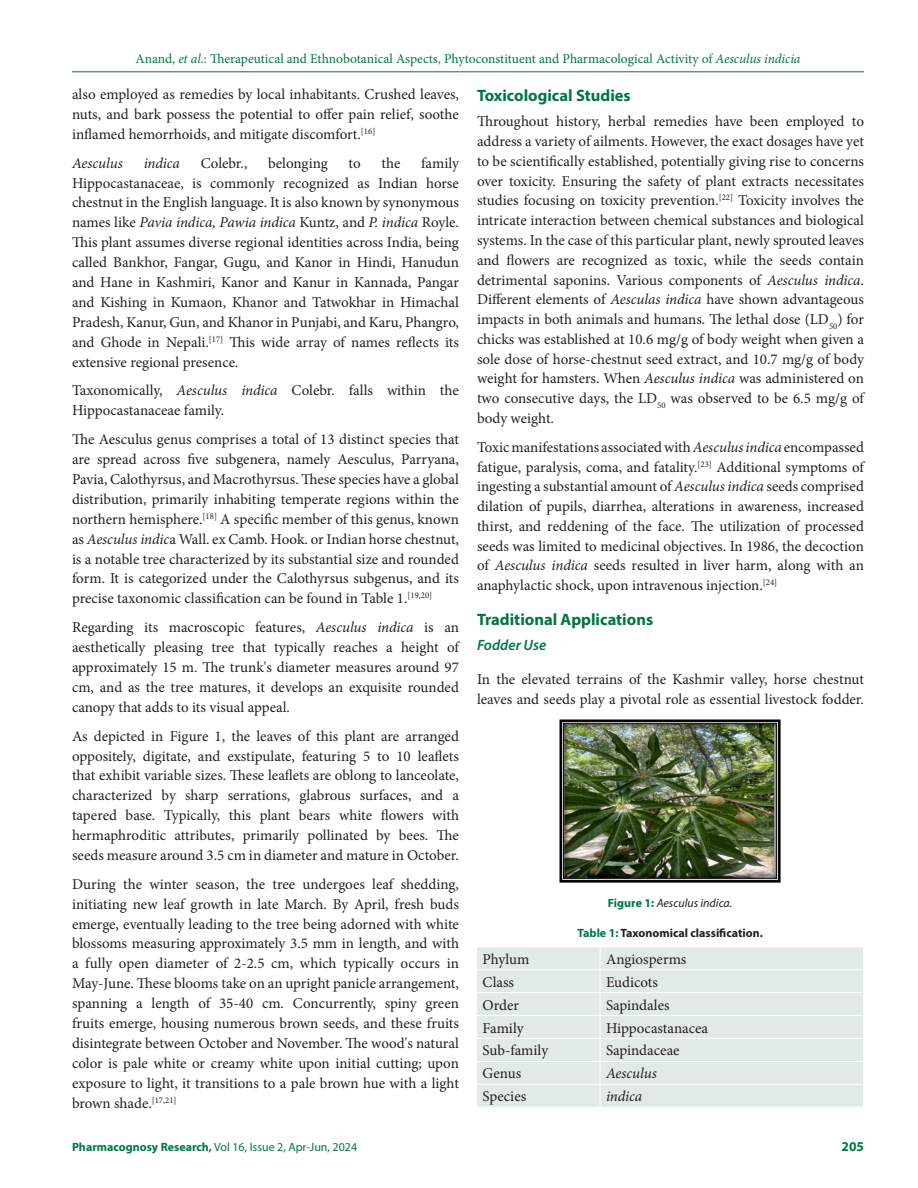
<style>
.page{position:relative;width:918px;height:1188px;background:#fff}
.page>*{position:absolute;margin:0;border:0;box-sizing:border-box;transform-origin:0 0}
.Heading_2{font:700 16.5px "Myriad Pro";color:#007645}
.Body_text{font:15px/20px "Minion Pro";color:#231f20;text-align:justify}
.Body_text__FO{font:15px/19.8px "Minion Pro";color:#231f20;text-align:justify}
.Table_Body{font:15px "Minion Pro";color:#231f20}
.Body_text-2{font:italic 15px "Minion Pro";letter-spacing:-.005em;color:#231f20}
.Table_Body-2{font:italic 15px "Minion Pro";letter-spacing:-.005em;color:#231f20}
.Heading_3_after_head{font:italic 600 15px "Myriad Pro";color:#007645}
.t1{font:13.5px "Minion Pro";color:#007645}
.t2{font:700 13.5px "Myriad Pro";color:#007645}
.t3{font:12px "Myriad Pro";color:#007645}
.Table_Caption{font:700 12px "Myriad Pro";color:#231f20}
.FIG_Caption{font:italic 12px "Myriad Pro";color:#231f20}
.s1{font-style:italic}
.s2{font-weight:700;font-style:normal;color:#007645}
.s3{color:#007645}
.s4{font-weight:700}
</style>
<div class="page">
<hr style="left:72px;top:72px;width:792px;height:1px;background:#007645">
<div style="left:477px;top:948px;width:386px;height:159px;background:#e1eae3"></div>
<hr style="left:476px;top:969px;width:124px;height:1px;background:#fff">
<hr style="left:600px;top:969px;width:264px;height:1px;background:#fff">
<hr style="left:476px;top:992px;width:124px;height:1px;background:#fff">
<hr style="left:600px;top:992px;width:264px;height:1px;background:#fff">
<hr style="left:476px;top:1015px;width:124px;height:1px;background:#fff">
<hr style="left:600px;top:1015px;width:264px;height:1px;background:#fff">
<hr style="left:476px;top:1038px;width:124px;height:1px;background:#fff">
<hr style="left:600px;top:1038px;width:264px;height:1px;background:#fff">
<hr style="left:476px;top:1061px;width:124px;height:1px;background:#fff">
<hr style="left:600px;top:1061px;width:264px;height:1px;background:#fff">
<hr style="left:476px;top:1084px;width:124px;height:1px;background:#fff">
<hr style="left:600px;top:1084px;width:264px;height:1px;background:#fff">
<svg style="left:600px;top:947px;width:1px;height:160px"></svg>
<img style="left:559px;top:719px;width:222px;height:164px">
<p class="t1" style="left:135px;top:50px;width:667px">Anand, <span class="s1">et al.</span>: Therapeutical and Ethnobotanical Aspects, Phytoconstituent and Pharmacological Activity of <span class="s1">Aesculus indicia</span></p>
<p class="Body_text__FO" style="left:72px;top:84px;width:389px">also employed as remedies by local inhabitants. Crushed leaves, nuts, and bark possess the potential to offer pain relief, soothe inflamed hemorrhoids, and mitigate discomfort.<sup>[16]</sup></p>
<p class="Body_text-2" style="left:72px;top:153px;width:52px">Aesculus</p>
<p class="Body_text-2" style="left:144px;top:153px;width:38px">indica</p>
<p class="Body_text" style="left:201px;top:153px;width:48px">Colebr.,</p>
<p class="Body_text" style="left:268px;top:153px;width:61px">belonging</p>
<p class="Body_text" style="left:349px;top:153px;width:14px">to</p>
<p class="Body_text" style="left:381px;top:153px;width:20px">the</p>
<p class="Heading_2" style="left:477px;top:84px;width:155px">Toxicological Studies</p>
<p class="Body_text__FO" style="left:477px;top:112px;width:389px">Throughout history, herbal remedies have been employed to address a variety of ailments. However, the exact dosages have yet to be scientifically established, potentially giving rise to concerns over toxicity. Ensuring the safety of plant extracts necessitates studies focusing on toxicity prevention.<sup>[22]</sup> Toxicity involves the intricate interaction between chemical substances and biological systems. In the case of this particular plant, newly sprouted leaves and flowers are recognized as toxic, while the seeds contain detrimental saponins. Various components of <span class="s1">Aesculus indica</span>.<br>Different elements of <span class="s1">Aesculas indica</span> have shown advantageous impacts in both animals and humans. The lethal dose (LD<sub>50</sub>) for chicks was established at 10.6 mg/g of body weight when given a sole dose of horse-chestnut seed extract, and 10.7 mg/g of body weight for hamsters. When <span class="s1">Aesculus indica</span> was administered on two consecutive days, the LD<sub>50</sub> was observed to be 6.5 mg/g of body weight.</p>
<p class="Body_text" style="left:477px;top:437px;width:389px">Toxic manifestations associated with <span class="s1">Aesculus indica</span> encompassed fatigue, paralysis, coma, and fatality.<sup>[23]</sup> Additional symptoms of ingesting a substantial amount of <span class="s1">Aesculus indica</span> seeds comprised dilation of pupils, diarrhea, alterations in awareness, increased thirst, and reddening of the face. The utilization of processed seeds was limited to medicinal objectives. In 1986, the decoction of <span class="s1">Aesculus indica</span> seeds resulted in liver harm, along with an anaphylactic shock, upon intravenous injection.<sup>[24]</sup></p>
<p class="Heading_2" style="left:477px;top:609px;width:178px">Traditional Applications</p>
<p class="Heading_3_after_head" style="left:477px;top:635px;width:71px">Fodder Use</p>
<p class="Body_text" style="left:477px;top:670px;width:389px">In the elevated terrains of the Kashmir valley, horse chestnut leaves and seeds play a pivotal role as essential livestock fodder.</p>
<p class="Body_text" style="left:72px;top:153px;width:389px;text-indent:349px">family Hippocastanaceae, is commonly recognized as Indian horse chestnut in the English language. It is also known by synonymous names like <span class="s1">Pavia indica, Pawia indica</span> Kuntz, and <span class="s1">P. indica</span> Royle.<br>This plant assumes diverse regional identities across India, being called Bankhor, Fangar, Gugu, and Kanor in Hindi, Hanudun and Hane in Kashmiri, Kanor and Kanur in Kannada, Pangar and Kishing in Kumaon, Khanor and Tatwokhar in Himachal Pradesh, Kanur, Gun, and Khanor in Punjabi, and Karu, Phangro, and Ghode in Nepali.<sup>[17]</sup> This wide array of names reflects its extensive regional presence.</p>
<p class="Body_text" style="left:72px;top:381px;width:388px">Taxonomically, <span class="s1">Aesculus indica</span> Colebr. falls within the<br>Hippocastanaceae family.</p>
<p class="Body_text" style="left:72px;top:430px;width:389px">The Aesculus genus comprises a total of 13 distinct species that are spread across five subgenera, namely Aesculus, Parryana, Pavia, Calothyrsus, and Macrothyrsus. These species have a global distribution, primarily inhabiting temperate regions within the northern hemisphere.<sup>[18]</sup> A specific member of this genus, known as <span class="s1">Aesculus indic</span>a Wall. ex Camb. Hook. or Indian horse chestnut, is a notable tree characterized by its substantial size and rounded form. It is categorized under the Calothyrsus subgenus, and its precise taxonomic classification can be found in Table 1.<sup>[19,20]</sup></p>
<p class="Body_text" style="left:72px;top:618px;width:389px">Regarding its macroscopic features, <span class="s1">Aesculus indica</span> is an aesthetically pleasing tree that typically reaches a height of approximately 15 m. The trunk's diameter measures around 97 cm, and as the tree matures, it develops an exquisite rounded canopy that adds to its visual appeal.</p>
<p class="Body_text" style="left:72px;top:726px;width:389px">As depicted in Figure 1, the leaves of this plant are arranged oppositely, digitate, and exstipulate, featuring 5 to 10 leaflets that exhibit variable sizes. These leaflets are oblong to lanceolate, characterized by sharp serrations, glabrous surfaces, and a tapered base. Typically, this plant bears white flowers with hermaphroditic attributes, primarily pollinated by bees. The seeds measure around 3.5 cm in diameter and mature in October.</p>
<p class="Body_text" style="left:72px;top:874px;width:389px">During the winter season, the tree undergoes leaf shedding, initiating new leaf growth in late March. By April, fresh buds emerge, eventually leading to the tree being adorned with white blossoms measuring approximately 3.5 mm in length, and with a fully open diameter of 2-2.5 cm, which typically occurs in May-June. These blooms take on an upright panicle arrangement, spanning a length of 35-40 cm. Concurrently, spiny green fruits emerge, housing numerous brown seeds, and these fruits disintegrate between October and November. The wood's natural color is pale white or creamy white upon initial cutting; upon exposure to light, it transitions to a pale brown hue with a light brown shade.<sup>[17,21]</sup></p>
<p class="FIG_Caption" style="left:608px;top:895px;width:126px"><span class="s2">Figure 1:</span> Aesculus indica.</p>
<p class="Table_Caption" style="left:577px;top:926px;width:187px"><span class="s3">Table 1:</span> Taxonomical classification.</p>
<p class="Table_Body" style="left:483px;top:949px;width:48px">Phylum</p>
<p class="Table_Body" style="left:606px;top:949px;width:82px">Angiosperms</p>
<p class="Table_Body" style="left:483px;top:972px;width:33px">Class</p>
<p class="Table_Body" style="left:606px;top:972px;width:54px">Eudicots</p>
<p class="Table_Body" style="left:483px;top:995px;width:38px">Order</p>
<p class="Table_Body" style="left:606px;top:995px;width:65px">Sapindales</p>
<p class="Table_Body" style="left:483px;top:1018px;width:43px">Family</p>
<p class="Table_Body" style="left:606px;top:1018px;width:104px">Hippocastanacea</p>
<p class="Table_Body" style="left:483px;top:1041px;width:67px">Sub-family</p>
<p class="Table_Body" style="left:606px;top:1041px;width:75px">Sapindaceae</p>
<p class="Table_Body" style="left:483px;top:1063px;width:40px">Genus</p>
<p class="Table_Body-2" style="left:606px;top:1063px;width:52px">Aesculus</p>
<p class="Table_Body" style="left:483px;top:1086px;width:45px">Species</p>
<p class="Table_Body-2" style="left:606px;top:1086px;width:38px">indica</p>
<p class="t3" style="left:72px;top:1139px;width:287px"><span class="s4">Pharmacognosy Research,</span> Vol 16, Issue 2, Apr-Jun, 2024</p>
<p class="t2" style="left:842px;top:1137px;width:24px">205</p>
</div>
